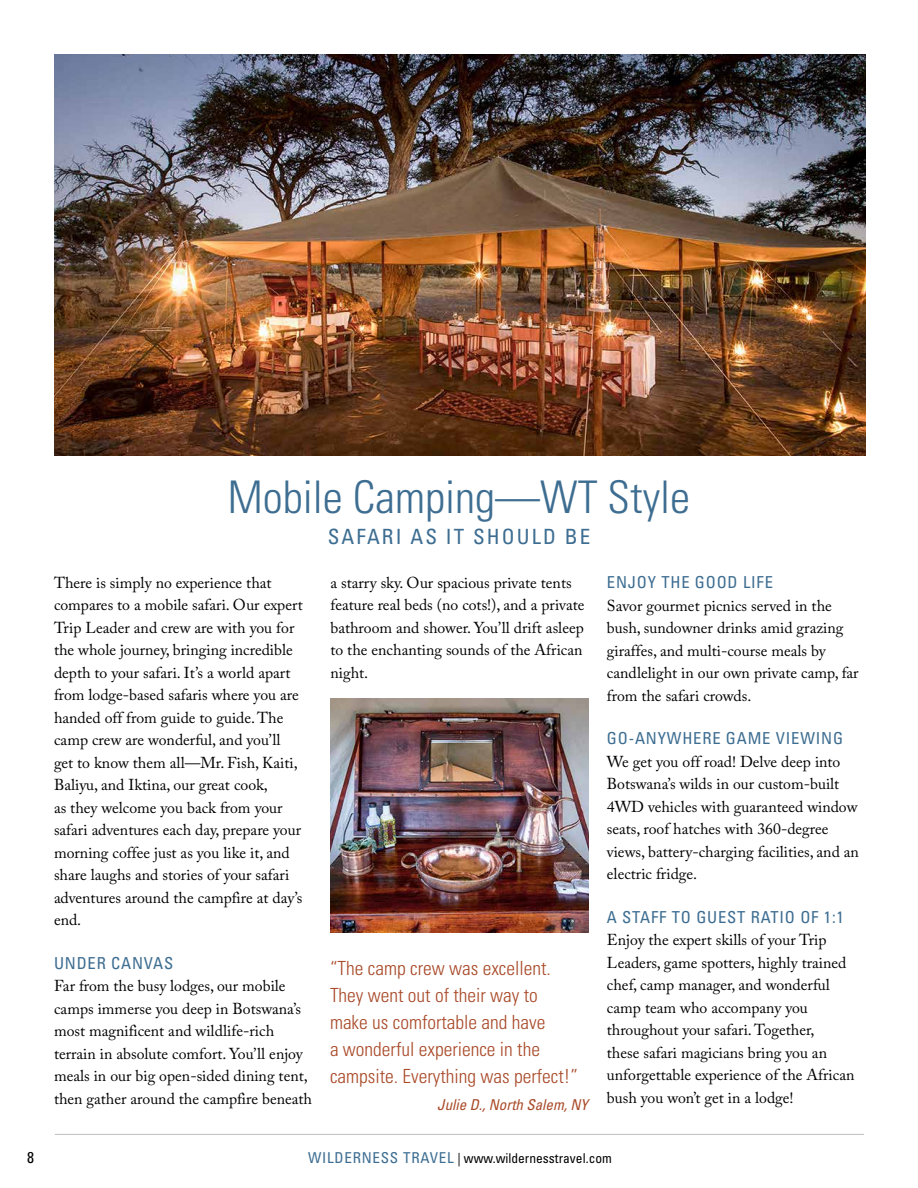
<style>
.page{position:relative;width:918px;height:1188px;background:#fff}
.page>*{position:absolute;margin:0;border:0;box-sizing:border-box;transform-origin:0 0}
.t1{font:300 condensed 45px "Univers LT Std";color:#3d6d91}
.t2{font:condensed 21px "Univers LT Std";letter-spacing:.1em;color:#3d6d91}
.t3{font:300 condensed 19.5px/27px "Univers LT Std";color:#a94a29}
.t4{font:condensed 16.5px "Univers LT Std";letter-spacing:.05em;color:#3d6d91}
.t5{font:15.75px/22.5px "Adobe Caslon Pro";color:#000}
.t6{font:condensed 15.75px "Univers LT Std";color:#000}
.t7{font:italic condensed 15px "Univers LT Std";color:#a94a29}
.t8{font:condensed 13.5px "Univers LT Std";color:#000}
.s1{font-size:15px;color:#3d6d91}
</style>
<div class="page">
<hr style="left:55px;top:1134px;width:809px;height:1px;background:#bcbec0">
<img style="left:54px;top:54px;width:811px;height:402px">
<img style="left:330px;top:699px;width:258px;height:233px">
<h1 class="t1" style="left:228px;top:470px;width:464px">Mobile Camping—WT Style</h1>
<h2 class="t2" style="left:328px;top:524px;width:264px">SAFARI AS IT SHOULD BE</h2>
<p class="t5" style="left:54px;top:571px;width:250px">There is simply no experience that compares to a mobile safari. Our expert Trip Leader and crew are with you for the whole journey, bringing incredible depth to your safari. It’s a world apart from lodge-based safaris where you are handed off from guide to guide. The camp crew are wonderful, and you’ll get to know them all—Mr. Fish, Kaiti, Baliyu, and Iktina, our great cook,<br>as they welcome you back from your safari adventures each day, prepare your morning coffee just as you like it, and share laughs and stories of your safari adventures around the campfire at day’s end.</p>
<p class="t4" style="left:54px;top:952px;width:121px">UNDER CANVAS</p>
<p class="t5" style="left:54px;top:975px;width:260px">Far from the busy lodges, our mobile camps immerse you deep in Botswana’s most magnificent and wildlife-rich terrain in absolute comfort. You’ll enjoy meals in our big open-sided dining tent, then gather around the campfire beneath</p>
<p class="t5" style="left:330px;top:571px;width:256px">a starry sky. Our spacious private tents feature real beds (no cots!), and a private bathroom and shower. You’ll drift asleep to the enchanting sounds of the African night.</p>
<p class="t4" style="left:607px;top:572px;width:168px">ENJOY THE GOOD LIFE</p>
<p class="t5" style="left:607px;top:594px;width:253px">Savor gourmet picnics served in the bush, sundowner drinks amid grazing giraffes, and multi-course meals by candlelight in our own private camp, far from the safari crowds.</p>
<p class="t4" style="left:607px;top:728px;width:238px">GO-ANYWHERE GAME VIEWING</p>
<p class="t5" style="left:607px;top:750px;width:254px">We get you off road! Delve deep into Botswana’s wilds in our custom-built 4WD vehicles with guaranteed window seats, roof hatches with 360-degree views, battery-charging facilities, and an electric fridge.</p>
<p class="t4" style="left:607px;top:906px;width:238px">A STAFF TO GUEST RATIO OF 1:1</p>
<p class="t5" style="left:607px;top:928px;width:249px">Enjoy the expert skills of your Trip Leaders, game spotters, highly trained chef, camp manager, and wonderful camp team who accompany you throughout your safari. Together,<br>these safari magicians bring you an unforgettable experience of the African bush you won’t get in a lodge!</p>
<p class="t3" style="left:330px;top:955px;width:250px">“The camp crew was excellent.<br>They went out of their way to make us comfortable and have<br>a wonderful experience in the campsite. Everything was perfect!”</p>
<p class="t7" style="left:437px;top:1095px;width:152px">Julie D., North Salem, NY</p>
<p class="t6" style="left:27px;top:1148px;width:8px">8</p>
<p class="t8" style="left:308px;top:1150px;width:305px"><span class="s1">WILDERNESS TRAVEL</span> | www.wildernesstravel.com</p>
</div>
